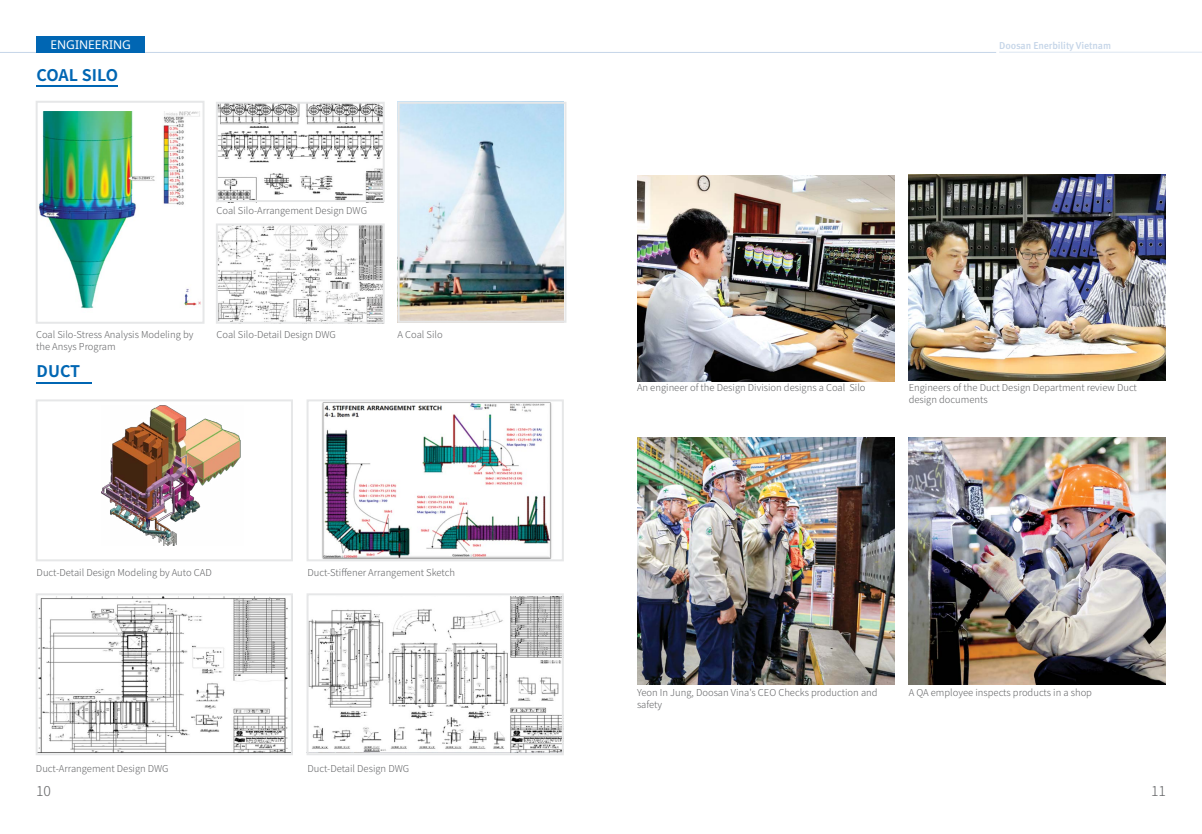
<style>
.page{position:relative;width:1202px;height:834px;background:#fff}
.page>*{position:absolute;margin:0;border:0;box-sizing:border-box;transform-origin:0 0}
.t1{font:700 16px "Noto Sans KR";color:#0066b3}
.t2{font:300 14px "Noto Sans KR";color:#636466}
.t3{font:12px "Noto Sans";color:#fff}
.t4{font:500 10px "Meta Pro";letter-spacing:-.01em;color:#c5d5e8}
.t5{font:300 9.5px/12px "Noto Sans KR";color:#636466}
</style>
<div class="page">
<hr style="left:0;top:52px;width:996px;height:1px;background:#c5d5e8">
<hr style="left:999px;top:52px;width:203px;height:1px;background:#c5d5e8">
<div style="left:36px;top:36px;width:109px;height:17px;background:#0066b3"></div>
<img style="left:909px;top:174px;width:257px;height:206px">
<img style="left:909px;top:437px;width:257px;height:247px">
<img style="left:637px;top:175px;width:257px;height:206px">
<img style="left:637px;top:437px;width:257px;height:247px">
<img style="left:401px;top:105px;width:162px;height:215px">
<img style="left:219px;top:105px;width:163px;height:94px">
<img style="left:219px;top:226px;width:163px;height:95px">
<img style="left:102px;top:406px;width:139px;height:139px">
<img style="left:322px;top:402px;width:230px;height:156px">
<img style="left:39px;top:596px;width:249px;height:156px">
<img style="left:310px;top:596px;width:251px;height:156px">
<img style="left:39px;top:112px;width:162px;height:197px">
<hr style="left:37px;top:85px;width:81px;height:1px;background:#0066b3">
<hr style="left:37px;top:382px;width:55px;height:2px;background:#0066b3">
<div style="left:36px;top:101px;width:169px;height:223px;border:2px solid #e6e7e8"></div>
<div style="left:36px;top:399px;width:257px;height:162px;border:2px solid #e6e7e8"></div>
<div style="left:36px;top:593px;width:257px;height:162px;border:2px solid #e6e7e8"></div>
<div style="left:307px;top:399px;width:257px;height:162px;border:2px solid #e6e7e8"></div>
<div style="left:307px;top:593px;width:257px;height:162px;border:2px solid #e6e7e8"></div>
<div style="left:216px;top:223px;width:169px;height:101px;border:2px solid #e6e7e8"></div>
<div style="left:216px;top:102px;width:169px;height:100px;border:2px solid #e6e7e8"></div>
<div style="left:398px;top:102px;width:168px;height:221px;border:2px solid #e6e7e8"></div>
<p class="t3" style="left:50px;top:36px;width:82px">ENGINEERING</p>
<h1 class="t1" style="left:37px;top:66px;width:83px">COAL SILO</h1>
<p class="t5" style="left:217px;top:204px;width:152px">Coal Silo-Arrangement Design DWG</p>
<p class="t5" style="left:36px;top:329px;width:159px">Coal Silo-Stress Analysis Modeling by the Ansys Program</p>
<p class="t5" style="left:217px;top:329px;width:121px">Coal Silo-Detail Design DWG</p>
<p class="t5" style="left:398px;top:329px;width:47px">A Coal Silo</p>
<h1 class="t1" style="left:37px;top:362px;width:45px">DUCT</h1>
<p class="t5" style="left:37px;top:566px;width:177px">Duct-Detail Design Modeling by Auto CAD</p>
<p class="t5" style="left:308px;top:566px;width:149px">Duct-Stiffener Arrangement Sketch</p>
<p class="t5" style="left:36px;top:762px;width:134px">Duct-Arrangement Design DWG</p>
<p class="t5" style="left:308px;top:762px;width:103px">Duct-Detail Design DWG</p>
<h2 class="t2" style="left:36px;top:783px;width:16px">10</h2>
<p class="t4" style="left:999px;top:39px;width:113px">Doosan Enerbility Vietnam</p>
<p class="t5" style="left:637px;top:382px;width:230px">An engineer of the Design Division designs a Coal Silo</p>
<p class="t5" style="left:909px;top:382px;width:230px">Engineers of the Duct Design Department review Duct design documents</p>
<p class="t5" style="left:637px;top:686px;width:242px">Yeon In Jung, Doosan Vina's CEO Checks production and safety</p>
<p class="t5" style="left:909px;top:686px;width:185px">A QA employee inspects products in a shop</p>
<h2 class="t2" style="left:1151px;top:783px;width:16px">11</h2>
</div>
